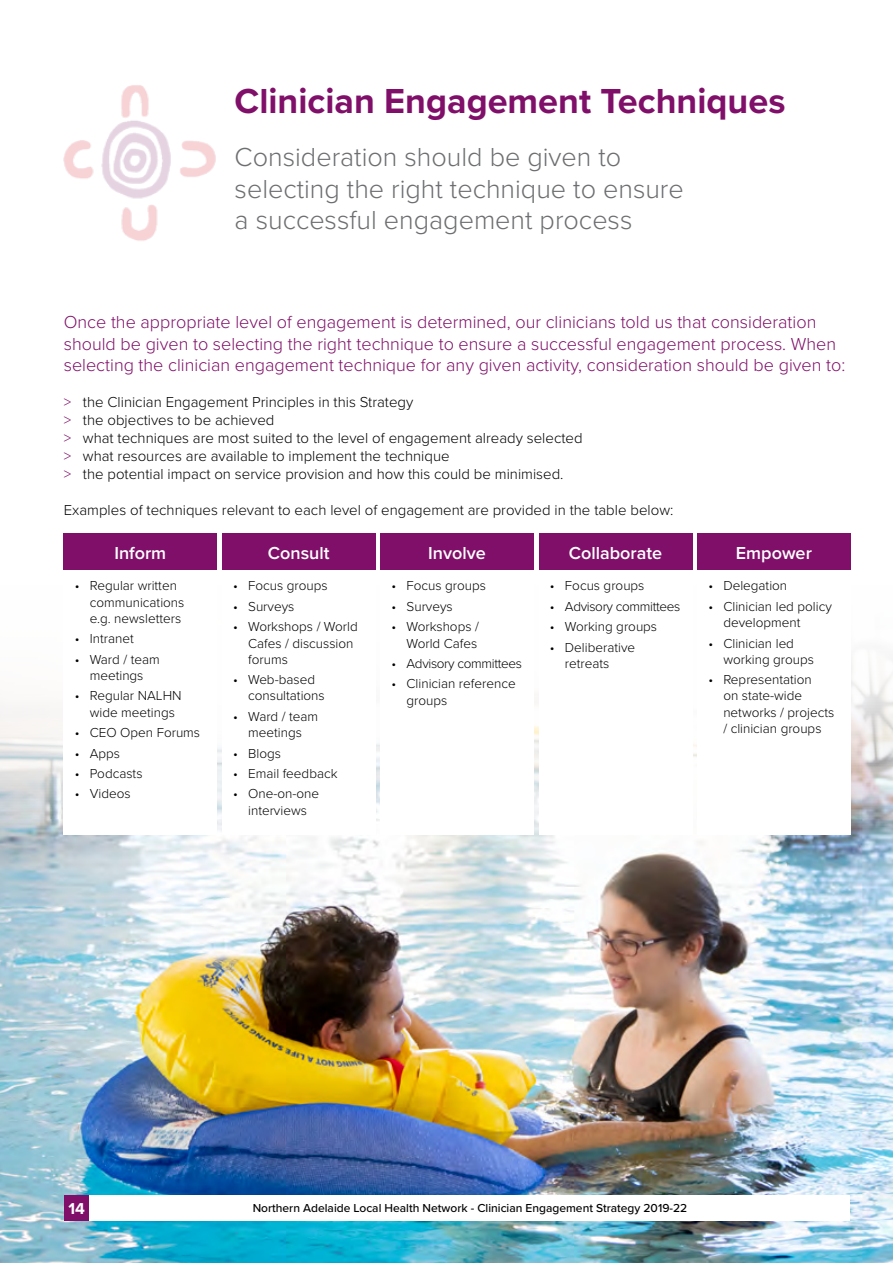
<style>
.page{position:relative;width:893px;height:1263px;background:#fff}
.page>*{position:absolute;margin:0;border:0;box-sizing:border-box;transform-origin:0 0}
.t1{font:700 36px "Proxima Nova";color:#800f69}
.t2{font:300 27px/31.5px "Proxima Nova";color:#6d6e71}
.t3{font:300 18px/21.6px "Proxima Nova";color:#800f69}
.t4{font:600 18px "Proxima Nova";color:#fff}
.t5{font:700 16.35px "Proxima Nova";color:#fff}
.t6{font:300 15px/18px "Proxima Nova";color:#000}
.t7{font:300 13.5px/16.2px "Proxima Nova";color:#000}
.t8{font:300 13.5px "Proxima Nova";letter-spacing:-.025em;color:#000}
.t9{font:500 12px "Proxima Nova";color:#000}
.s1{color:#800f69}
</style>
<div class="page">
<img style="left:0;top:533px;width:893px;height:730px">
<div style="left:64px;top:1195px;width:26px;height:25px;background:#800f69"></div>
<img style="left:63px;top:85px;width:153px;height:156px">
<div style="left:90px;top:1195px;width:760px;height:25px;background:#fff"></div>
<div style="left:64px;top:569px;width:153px;height:266px;background:#fff"></div>
<div style="left:64px;top:533px;width:153px;height:37px;background:#800f69"></div>
<div style="left:222px;top:569px;width:153px;height:266px;background:#fff"></div>
<div style="left:222px;top:533px;width:153px;height:37px;background:#800f69"></div>
<div style="left:381px;top:569px;width:153px;height:266px;background:#fff"></div>
<div style="left:381px;top:533px;width:153px;height:37px;background:#800f69"></div>
<div style="left:539px;top:569px;width:153px;height:266px;background:#fff"></div>
<div style="left:539px;top:533px;width:153px;height:37px;background:#800f69"></div>
<div style="left:697px;top:569px;width:153px;height:266px;background:#fff"></div>
<div style="left:697px;top:533px;width:153px;height:37px;background:#800f69"></div>
<h1 class="t1" style="left:235px;top:75px;width:552px">Clinician Engagement Techniques</h1>
<h2 class="t2" style="left:235px;top:140px;width:451px">Consideration should be given to selecting the right technique to ensure a successful engagement process</h2>
<p class="t3" style="left:64px;top:310px;width:783px">Once the appropriate level of engagement is determined, our clinicians told us that consideration should be given to selecting the right technique to ensure a successful engagement process. When selecting the clinician engagement technique for any given activity, consideration should be given to:</p>
<p class="t6" style="left:64px;top:392px;width:520px"><span class="s1">&gt;</span> the Clinician Engagement Principles in this Strategy<br><span class="s1">&gt;</span> the objectives to be achieved<br><span class="s1">&gt;</span> what techniques are most suited to the level of engagement already selected <span class="s1">&gt;</span> what resources are available to implement the technique<br><span class="s1">&gt;</span> the potential impact on service provision and how this could be minimised.</p>
<p class="t6" style="left:64px;top:500px;width:611px">Examples of techniques relevant to each level of engagement are provided in the table below:</p>
<h3 class="t4" style="left:114px;top:539px;width:53px">Inform</h3>
<p class="t7" style="left:90px;top:577px;width:96px;text-indent:-15px">• Regular written communications e.g. newsletters</p>
<p class="t7" style="left:75px;top:630px;width:60px">• Intranet</p>
<p class="t7" style="left:75px;top:650px;width:87px;text-align:center">• Ward / team meetings</p>
<p class="t7" style="left:90px;top:687px;width:93px;text-indent:-15px">• Regular NALHN wide meetings</p>
<p class="t7" style="left:75px;top:724px;width:127px">• CEO Open Forums</p>
<p class="t7" style="left:75px;top:744px;width:47px">• Apps</p>
<p class="t7" style="left:75px;top:765px;width:69px">• Podcasts</p>
<p class="t7" style="left:75px;top:785px;width:57px">• Videos</p>
<h3 class="t4" style="left:268px;top:539px;width:63px">Consult</h3>
<p class="t7" style="left:233px;top:577px;width:96px">• Focus groups</p>
<p class="t7" style="left:233px;top:597px;width:63px">• Surveys</p>
<p class="t7" style="left:248px;top:618px;width:111px;text-indent:-15px">• Workshops / World<br>Cafes / discussion forums</p>
<p class="t7" style="left:248px;top:671px;width:78px;text-indent:-15px">• Web-based consultations</p>
<p class="t7" style="left:233px;top:707px;width:87px;text-align:center">• Ward / team meetings</p>
<p class="t7" style="left:233px;top:744px;width:49px">• Blogs</p>
<p class="t7" style="left:233px;top:765px;width:106px">• Email feedback</p>
<p class="t7" style="left:233px;top:785px;width:88px;text-align:center">• One-on-one interviews</p>
<h3 class="t4" style="left:428px;top:539px;width:59px">Involve</h3>
<p class="t7" style="left:392px;top:577px;width:96px">• Focus groups</p>
<p class="t7" style="left:392px;top:597px;width:63px">• Surveys</p>
<p class="t7" style="left:392px;top:618px;width:89px;text-align:right">• Workshops /<br>World Cafes</p>
<p class="t8" style="left:392px;top:653px;width:132px">• Advisory committees</p>
<p class="t7" style="left:407px;top:675px;width:111px;text-indent:-15px">• Clinician reference groups</p>
<h3 class="t4" style="left:569px;top:539px;width:95px">Collaborate</h3>
<p class="t7" style="left:550px;top:577px;width:96px">• Focus groups</p>
<p class="t8" style="left:550px;top:596px;width:132px">• Advisory committees</p>
<p class="t7" style="left:550px;top:618px;width:109px">• Working groups</p>
<p class="t7" style="left:565px;top:638px;width:72px;text-indent:-15px">• Deliberative retreats</p>
<h3 class="t4" style="left:736px;top:539px;width:77px">Empower</h3>
<p class="t7" style="left:708px;top:577px;width:80px">• Delegation</p>
<p class="t7" style="left:723px;top:597px;width:110px;text-indent:-15px">• Clinician led policy development</p>
<p class="t7" style="left:723px;top:634px;width:92px;text-indent:-15px">• Clinician led working groups</p>
<p class="t7" style="left:723px;top:671px;width:112px;text-indent:-15px">• Representation<br>on state-wide networks / projects / clinician groups</p>
<p class="t5" style="left:68px;top:1196px;width:18px">14</p>
<p class="t9" style="left:253px;top:1199px;width:436px">Northern Adelaide Local Health Network - Clinician Engagement Strategy 2019-22</p>
</div>
